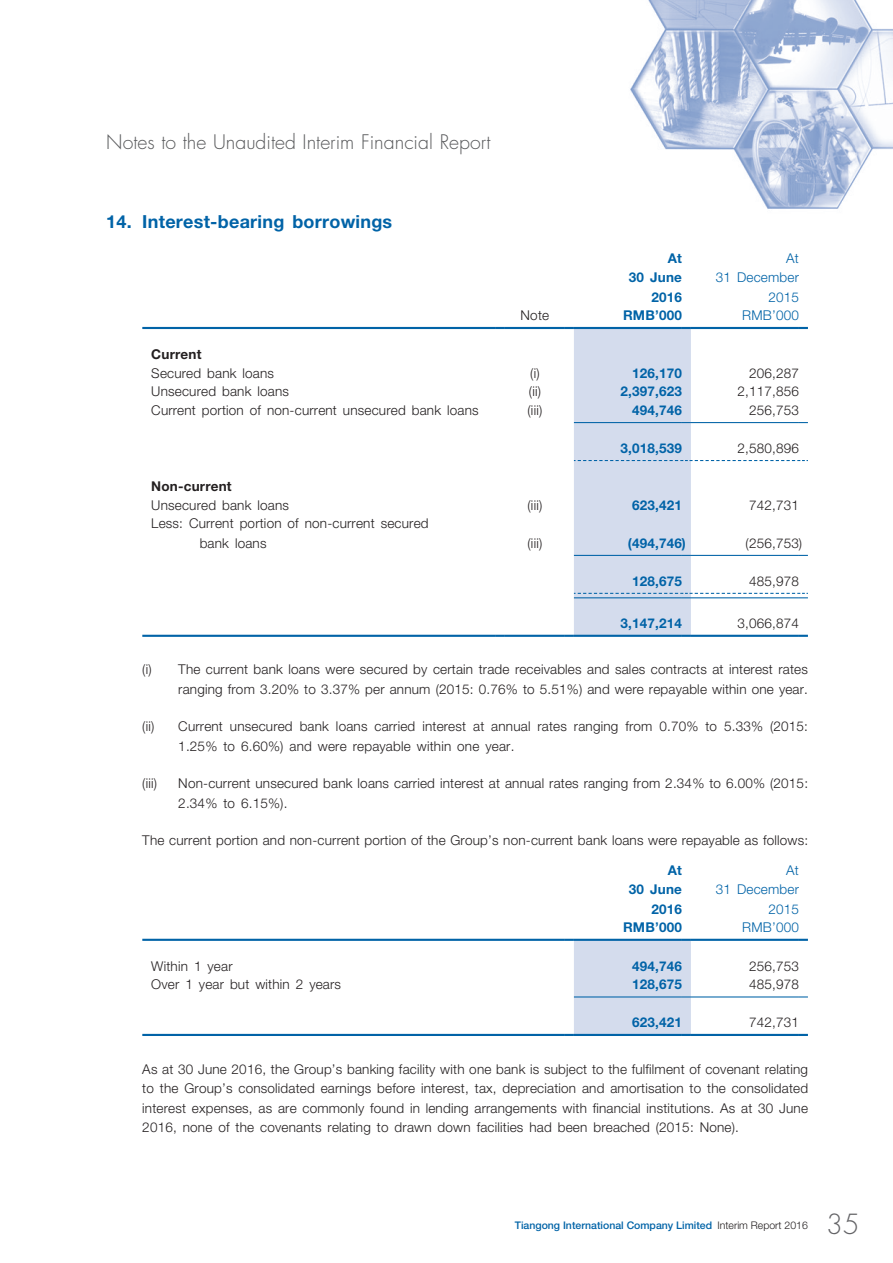
<style>
.page{position:relative;width:893px;height:1263px;background:#fff}
.page>*{position:absolute;margin:0;border:0;box-sizing:border-box;transform-origin:0 0}
.t1{font:300 27px "Futura Std";color:#636366}
.t2{font:300 19.5px "Futura Std";color:#57585a}
._03_H1{font:700 18px "Helvetica Neue LT Std";letter-spacing:.015em;color:#0163a7}
._12___P2{font:300 13.5px/19.5px "Helvetica Neue LT Std";letter-spacing:.015em;color:#231f20;text-align:justify}
._08____IN2{font:300 13.5px/19.5px "Helvetica Neue LT Std";letter-spacing:.015em;color:#231f20}
._15_Table_Stub{font:300 13.5px/19.5px "Helvetica Neue LT Std";letter-spacing:.015em;color:#231f20}
._31_table_tab_6pt{font:700 13.5px/19.5px "Helvetica Neue LT Std";letter-spacing:.015em;color:#0163a7;text-align:right}
._31_table_tab_6pt-2{font:300 13.5px "Helvetica Neue LT Std";letter-spacing:.015em;color:#231f20}
._31_table_tab_6pt-3{font:300 13.5px/19.5px "Helvetica Neue LT Std";letter-spacing:.015em;color:#0163a7;text-align:right}
._15_Table_Stub-2{font:700 13.5px "Helvetica Neue LT Std";letter-spacing:.015em;color:#231f20}
.t3{font:500 10.5px "Helvetica Neue LT Std";color:#0163a7}
.s1{font-weight:300;color:#231f20}
</style>
<div class="page">
<img style="left:142px;top:0;width:751px;height:1034px">
<hr style="left:142px;top:327px;width:354px;height:2px;background:#0163a7">
<svg style="left:496px;top:327px;width:9px;height:2px"></svg>
<hr style="left:505px;top:327px;width:60px;height:2px;background:#0163a7">
<hr style="left:142px;top:635px;width:354px;height:2px;background:#0163a7">
<svg style="left:496px;top:635px;width:9px;height:2px"></svg>
<hr style="left:505px;top:635px;width:60px;height:2px;background:#0163a7">
<svg style="left:565px;top:327px;width:243px;height:310px"></svg>
<hr style="left:691px;top:996px;width:108px;height:1px;background:#0163a7">
<hr style="left:142px;top:939px;width:423px;height:2px;background:#0163a7">
<hr style="left:691px;top:939px;width:108px;height:2px;background:#0163a7">
<svg style="left:799px;top:939px;width:9px;height:2px"></svg>
<hr style="left:142px;top:1034px;width:423px;height:2px;background:#0163a7">
<svg style="left:565px;top:939px;width:126px;height:97px;background:#ccd8ea"></svg>
<hr style="left:691px;top:1034px;width:108px;height:2px;background:#0163a7">
<svg style="left:799px;top:1034px;width:9px;height:2px"></svg>
<h2 class="t2" style="left:106px;top:130px;width:386px">Notes to the Unaudited Interim Financial Report</h2>
<p class="_03_H1" style="left:106px;top:210px;width:287px">14. Interest-bearing borrowings</p>
<p class="_31_table_tab_6pt" style="left:629px;top:248px;width:55px">At<br>30 June<br>2016</p>
<p class="_31_table_tab_6pt-3" style="left:716px;top:248px;width:85px">At<br>31 December<br>2015</p>
<p class="_31_table_tab_6pt-2" style="left:521px;top:307px;width:30px">Note</p>
<p class="_31_table_tab_6pt" style="left:623px;top:306px;width:60px">RMB’000</p>
<p class="_31_table_tab_6pt-3" style="left:742px;top:306px;width:58px">RMB’000</p>
<p class="_15_Table_Stub-2" style="left:151px;top:346px;width:52px">Current</p>
<p class="_15_Table_Stub" style="left:151px;top:363px;width:124px">Secured bank loans</p>
<p class="_31_table_tab_6pt-2" style="left:530px;top:365px;width:11px">(i)</p>
<p class="_31_table_tab_6pt" style="left:632px;top:363px;width:51px">126,170</p>
<p class="_31_table_tab_6pt-2" style="left:749px;top:365px;width:51px">206,287</p>
<p class="_15_Table_Stub" style="left:151px;top:381px;width:139px">Unsecured bank loans</p>
<p class="_31_table_tab_6pt-2" style="left:529px;top:383px;width:14px">(ii)</p>
<p class="_31_table_tab_6pt" style="left:620px;top:381px;width:63px">2,397,623</p>
<p class="_31_table_tab_6pt-2" style="left:737px;top:383px;width:63px">2,117,856</p>
<p class="_15_Table_Stub" style="left:151px;top:400px;width:329px">Current portion of non-current unsecured bank loans</p>
<p class="_31_table_tab_6pt-2" style="left:527px;top:402px;width:16px">(iii)</p>
<p class="_31_table_tab_6pt" style="left:632px;top:400px;width:51px">494,746</p>
<p class="_31_table_tab_6pt-2" style="left:749px;top:402px;width:51px">256,753</p>
<p class="_31_table_tab_6pt" style="left:620px;top:438px;width:63px">3,018,539</p>
<p class="_31_table_tab_6pt-2" style="left:737px;top:440px;width:63px">2,580,896</p>
<p class="_15_Table_Stub-2" style="left:151px;top:478px;width:82px">Non-current</p>
<p class="_15_Table_Stub" style="left:151px;top:495px;width:139px">Unsecured bank loans</p>
<p class="_31_table_tab_6pt-2" style="left:527px;top:497px;width:16px">(iii)</p>
<p class="_31_table_tab_6pt" style="left:632px;top:495px;width:51px">623,421</p>
<p class="_31_table_tab_6pt-2" style="left:749px;top:497px;width:51px">742,731</p>
<p class="_15_Table_Stub" style="left:200px;top:513px;width:230px;text-indent:-48px">Less: Current portion of non-current secured bank loans</p>
<p class="_31_table_tab_6pt-2" style="left:527px;top:535px;width:16px">(iii)</p>
<p class="_31_table_tab_6pt" style="left:628px;top:533px;width:60px">(494,746)</p>
<p class="_31_table_tab_6pt-2" style="left:746px;top:535px;width:58px">(256,753)</p>
<p class="_31_table_tab_6pt" style="left:632px;top:571px;width:51px">128,675</p>
<p class="_31_table_tab_6pt-2" style="left:749px;top:573px;width:51px">485,978</p>
<p class="_31_table_tab_6pt" style="left:620px;top:613px;width:63px">3,147,214</p>
<p class="_31_table_tab_6pt-2" style="left:737px;top:615px;width:63px">3,066,874</p>
<p class="_08____IN2" style="left:142px;top:659px;width:667px;text-align:right">(i) The current bank loans were secured by certain trade receivables and sales contracts at interest rates ranging from 3.20% to 3.37% per annum (2015: 0.76% to 5.51%) and were repayable within one year.</p>
<p class="_08____IN2" style="left:178px;top:716px;width:631px;text-indent:-36px">(ii) Current unsecured bank loans carried interest at annual rates ranging from 0.70% to 5.33% (2015:<br>1.25% to 6.60%) and were repayable within one year.</p>
<p class="_08____IN2" style="left:142px;top:773px;width:16px">(iii)</p>
<p class="_08____IN2" style="left:178px;top:773px;width:631px">Non-current unsecured bank loans carried interest at annual rates ranging from 2.34% to 6.00% (2015:<br>2.34% to 6.15%).</p>
<p class="_12___P2" style="left:142px;top:830px;width:667px">The current portion and non-current portion of the Group’s non-current bank loans were repayable as follows:</p>
<p class="_31_table_tab_6pt" style="left:629px;top:860px;width:55px">At<br>30 June<br>2016</p>
<p class="_31_table_tab_6pt-3" style="left:716px;top:860px;width:85px">At<br>31 December<br>2015</p>
<p class="_31_table_tab_6pt" style="left:623px;top:917px;width:60px">RMB’000</p>
<p class="_31_table_tab_6pt-3" style="left:742px;top:917px;width:58px">RMB’000</p>
<p class="_15_Table_Stub" style="left:151px;top:956px;width:83px">Within 1 year</p>
<p class="_31_table_tab_6pt" style="left:632px;top:956px;width:51px">494,746</p>
<p class="_31_table_tab_6pt-2" style="left:749px;top:958px;width:51px">256,753</p>
<p class="_15_Table_Stub" style="left:151px;top:975px;width:191px">Over 1 year but within 2 years</p>
<p class="_31_table_tab_6pt" style="left:632px;top:975px;width:51px">128,675</p>
<p class="_31_table_tab_6pt-2" style="left:749px;top:976px;width:51px">485,978</p>
<p class="_31_table_tab_6pt" style="left:632px;top:1012px;width:51px">623,421</p>
<p class="_31_table_tab_6pt-2" style="left:749px;top:1014px;width:51px">742,731</p>
<p class="_12___P2" style="left:142px;top:1059px;width:667px">As at 30 June 2016, the Group’s banking facility with one bank is subject to the fulfilment of covenant relating to the Group’s consolidated earnings before interest, tax, depreciation and amortisation to the consolidated interest expenses, as are commonly found in lending arrangements with financial institutions. As at 30 June 2016, none of the covenants relating to drawn down facilities had been breached (2015: None).</p>
<p class="t3" style="left:515px;top:1219px;width:295px">Tiangong International Company Limited <span class="s1">Interim Report 2016</span></p>
<h1 class="t1" style="left:826px;top:1208px;width:35px">35</h1>
</div>
